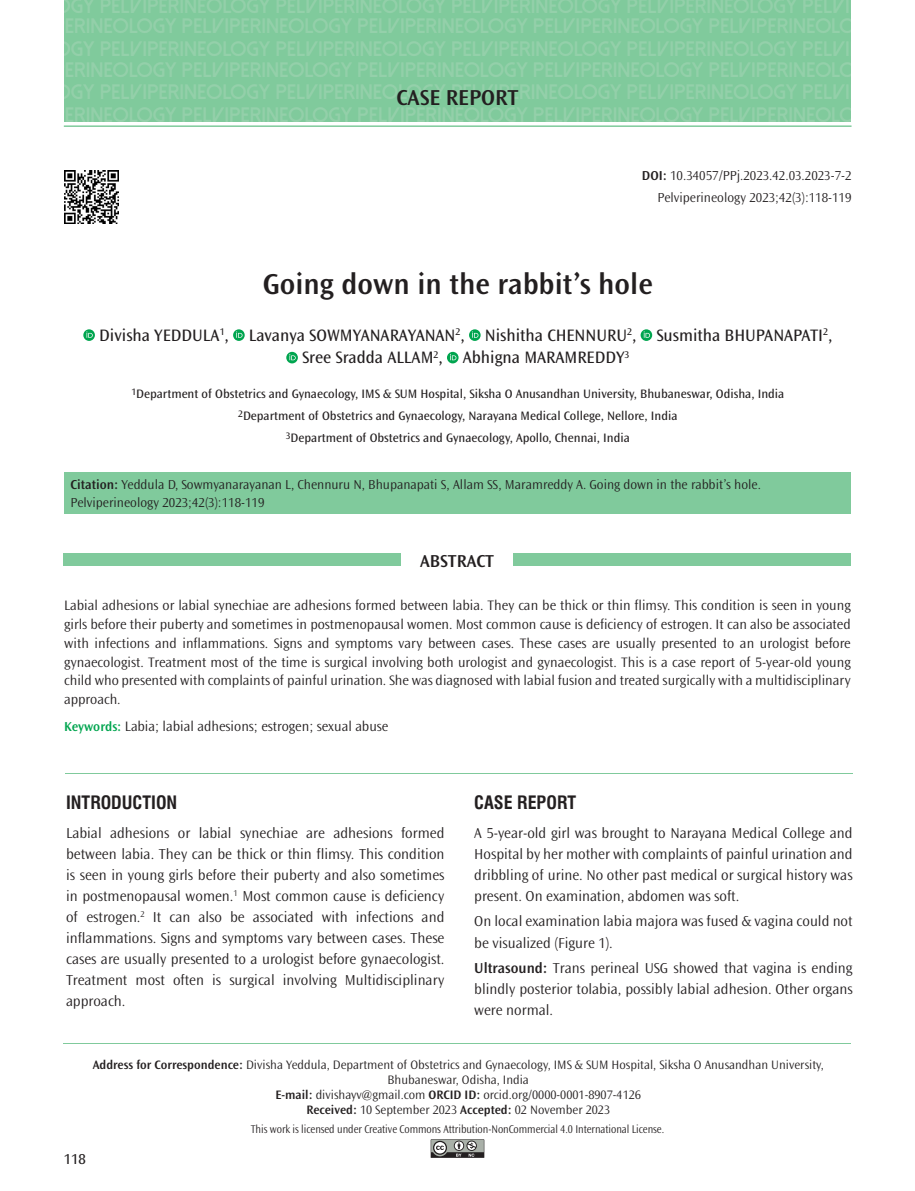
<style>
.page{position:relative;width:915px;height:1191px;background:#fff}
.page>*{position:absolute;margin:0;border:0;box-sizing:border-box;transform-origin:0 0}
._1__BAŞLIK{font:600 30px "Ocean Sans Std";color:#231f20}
.t1{font:600 22.5px "Ocean Sans Std";color:#231f20}
.BUYUK_BASLIK{font:18px "Swiss Condensed Bold Tr";color:#231f20}
.OZET{font:600 18px "Ocean Sans Std";color:#231f20}
.YAZARLAR{font:17.25px/22.5px "Ocean Sans Std";color:#231f20;text-align:center}
.YAZI{font:300 15px/21px "Ocean Sans Std";color:#231f20;text-align:justify}
.t2{font:15px "Ocean Sans Std";color:#231f20}
.OZET-2{font:300 14.25px/18.8px "Ocean Sans Std";color:#231f20;text-align:justify}
.CİTE_AS{font:300 13.5px/18.8px "Ocean Sans Std";color:#231f20}
.DOİ{font:300 13.5px "Ocean Sans Std";color:#231f20}
.SAYFA_NO{font:300 13.5px "Ocean Sans Std";color:#231f20}
.YAZİSMA_ADRESİ_BOLUMU{font:300 12.75px/15px "Ocean Sans Std";color:#231f20;text-align:center}
.KURUMLAR{font:12.75px "Ocean Sans Std";color:#231f20}
.t3{font:300 11.7px "Ocean Sans Std";letter-spacing:-.005em;color:#231f20;scale:.9 1}
.s1{font-weight:600}
.s2{font-weight:600;font-size:13.5px;color:#00a54f}
</style>
<div class="page">
<div style="left:64px;top:0;width:786px;height:122px;background:#80ca9c"></div>
<hr style="left:64px;top:125px;width:787px;height:2px;background:#80ca9c">
<svg style="left:430px;top:1139px;width:54px;height:18px"></svg>
<hr style="left:63px;top:1043px;width:787px;height:1px;background:#80ca9c">
<img style="left:65px;top:170px;width:53px;height:54px">
<hr style="left:65px;top:773px;width:787px;height:1px;background:#80ca9c">
<div style="left:63px;top:554px;width:338px;height:12px;background:#80ca9c"></div>
<div style="left:512px;top:554px;width:338px;height:12px;background:#80ca9c"></div>
<div style="left:64px;top:472px;width:786px;height:42px;background:#80ca9c"></div>
<svg style="left:83px;top:329px;width:12px;height:12px"></svg>
<svg style="left:86px;top:331px;width:7px;height:7px"></svg>
<svg style="left:233px;top:329px;width:11px;height:12px"></svg>
<svg style="left:236px;top:331px;width:6px;height:7px"></svg>
<svg style="left:469px;top:329px;width:11px;height:12px"></svg>
<svg style="left:472px;top:331px;width:6px;height:7px"></svg>
<svg style="left:640px;top:329px;width:12px;height:12px"></svg>
<svg style="left:643px;top:331px;width:6px;height:7px"></svg>
<svg style="left:286px;top:352px;width:12px;height:11px"></svg>
<svg style="left:289px;top:354px;width:6px;height:6px"></svg>
<svg style="left:447px;top:352px;width:11px;height:11px"></svg>
<svg style="left:450px;top:354px;width:6px;height:6px"></svg>
<h2 class="t1" style="left:396px;top:85px;width:123px">CASE REPORT</h2>
<p class="DOİ" style="left:641px;top:168px;width:211px"><span class="s1">DOI:</span> 10.34057/PPj.2023.42.03.2023-7-2</p>
<p class="SAYFA_NO" style="left:657px;top:190px;width:195px">Pelviperineology 2023;42(3):118-119</p>
<p class="_1__BAŞLIK" style="left:263px;top:267px;width:391px">Going down in the rabbit’s hole</p>
<p class="YAZARLAR" style="left:99px;top:324px;width:734px">Divisha YEDDULA<sup>1</sup>, Lavanya SOWMYANARAYANAN<sup>2</sup>, Nishitha CHENNURU<sup>2</sup>, Susmitha BHUPANAPATI<sup>2</sup>,<br>Sree Sradda ALLAM<sup>2</sup>, Abhigna MARAMREDDY<sup>3</sup></p>
<p class="KURUMLAR" style="left:131px;top:387px;width:654px"><sup>1</sup>Department of Obstetrics and Gynaecology, IMS &amp; SUM Hospital, Siksha O Anusandhan University, Bhubaneswar, Odisha, India</p>
<p class="KURUMLAR" style="left:238px;top:409px;width:440px"><sup>2</sup>Department of Obstetrics and Gynaecology, Narayana Medical College, Nellore, India</p>
<p class="KURUMLAR" style="left:286px;top:431px;width:345px"><sup>3</sup>Department of Obstetrics and Gynaecology, Apollo, Chennai, India</p>
<p class="CİTE_AS" style="left:71px;top:475px;width:691px"><span class="s1">Citation:</span> Yeddula D, Sowmyanarayanan L, Chennuru N, Bhupanapati S, Allam SS, Maramreddy A. Going down in the rabbit’s hole.<br>Pelviperineology 2023;42(3):118-119</p>
<p class="OZET" style="left:420px;top:551px;width:75px">ABSTRACT</p>
<p class="OZET-2" style="left:64px;top:596px;width:787px">Labial adhesions or labial synechiae are adhesions formed between labia. They can be thick or thin flimsy. This condition is seen in young girls before their puberty and sometimes in postmenopausal women. Most common cause is deficiency of estrogen. It can also be associated with infections and inflammations. Signs and symptoms vary between cases. These cases are usually presented to an urologist before gynaecologist. Treatment most of the time is surgical involving both urologist and gynaecologist. This is a case report of 5-year-old young child who presented with complaints of painful urination. She was diagnosed with labial fusion and treated surgically with a multidisciplinary approach.</p>
<p class="OZET-2" style="left:64px;top:717px;width:325px"><span class="s2">Keywords:</span> Labia; labial adhesions; estrogen; sexual abuse</p>
<p class="BUYUK_BASLIK" style="left:66px;top:791px;width:113px">INTRODUCTION</p>
<p class="YAZI" style="left:66px;top:823px;width:380px">Labial adhesions or labial synechiae are adhesions formed between labia. They can be thick or thin flimsy. This condition is seen in young girls before their puberty and also sometimes in postmenopausal women.<sup>1</sup> Most common cause is deficiency of estrogen.<sup>2</sup> It can also be associated with infections and inflammations. Signs and symptoms vary between cases. These cases are usually presented to a urologist before gynaecologist.<br>Treatment most often is surgical involving Multidisciplinary approach.</p>
<p class="BUYUK_BASLIK" style="left:474px;top:791px;width:103px">CASE REPORT</p>
<p class="YAZI" style="left:474px;top:823px;width:380px">A 5-year-old girl was brought to Narayana Medical College and Hospital by her mother with complaints of painful urination and dribbling of urine. No other past medical or surgical history was present. On examination, abdomen was soft.</p>
<p class="YAZI" style="left:474px;top:911px;width:380px">On local examination labia majora was fused &amp; vagina could not be visualized (Figure 1).</p>
<p class="YAZI" style="left:474px;top:957px;width:380px"><span class="s1">Ultrasound:</span> Trans perineal USG showed that vagina is ending blindly posterior tolabia, possibly labial adhesion. Other organs were normal.</p>
<p class="YAZİSMA_ADRESİ_BOLUMU" style="left:93px;top:1057px;width:732px"><span class="s1">Address for Correspondence:</span> Divisha Yeddula, Department of Obstetrics and Gynaecology, IMS &amp; SUM Hospital, Siksha O Anusandhan University,<br>Bhubaneswar, Odisha, India</p>
<p class="YAZİSMA_ADRESİ_BOLUMU" style="left:275px;top:1087px;width:367px"><span class="s1">E-mail:</span> divishayv@gmail.com <span class="s1">ORCID ID:</span> orcid.org/0000-0001-8907-4126</p>
<p class="YAZİSMA_ADRESİ_BOLUMU" style="left:306px;top:1102px;width:305px"><span class="s1">Received:</span> 10 September 2023 <span class="s1">Accepted:</span> 02 November 2023</p>
<p class="t2" style="left:64px;top:1150px;width:24px">118</p>
<p class="t3" style="left:251px;top:1122px;width:460px">This work is licensed under Creative Commons Attribution-NonCommercial 4.0 International License.</p>
</div>
